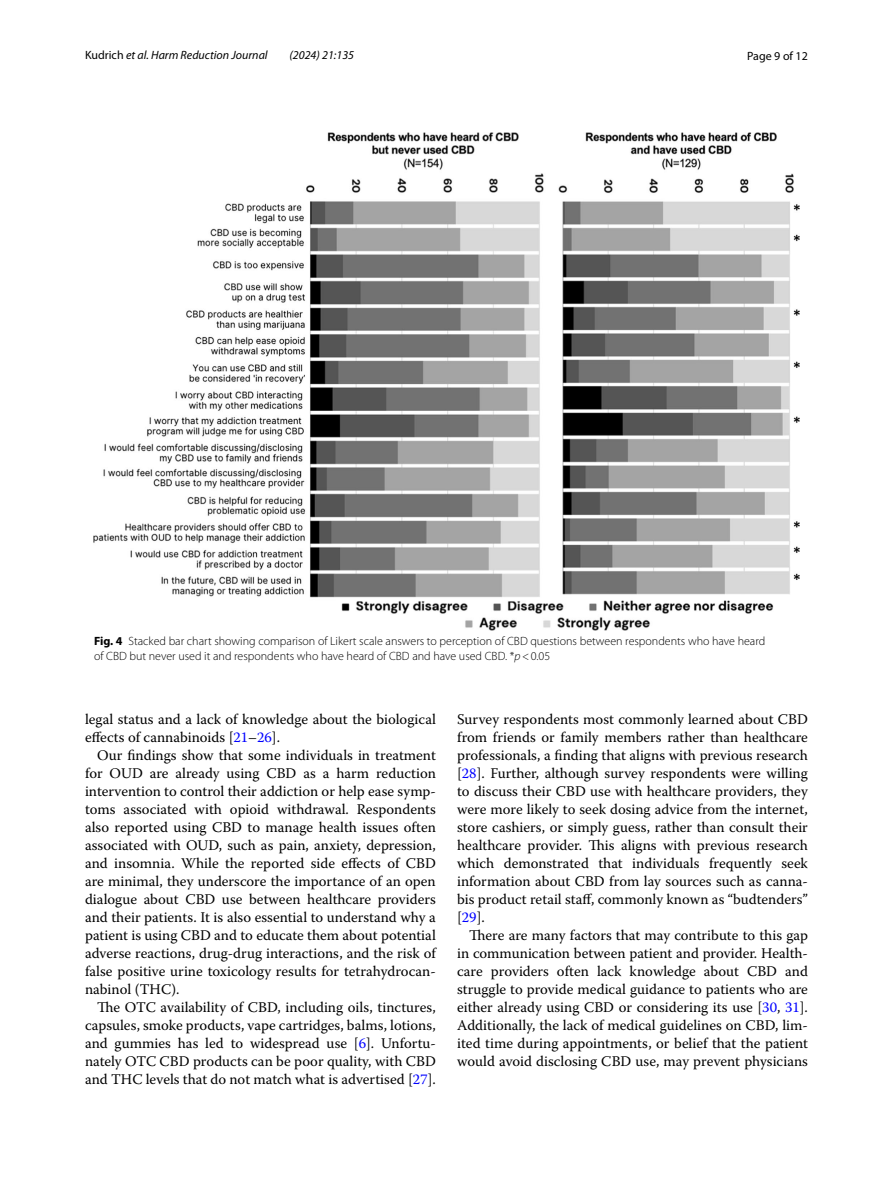
<style>
.page{position:relative;width:893px;height:1187px;background:#fff}
.page>*{position:absolute;margin:0;border:0;box-sizing:border-box;transform-origin:0 0}
.t1{font:14.7px/18px "Warnock Pro";color:#000;text-align:justify}
.t2{font:300 12px/15px "Myriad Pro";color:#000}
.t3{font:italic 12px "Myriad Pro";color:#000}
.t4{font:12px "Myriad Pro";color:#000}
.s1{font-style:normal}
.s2{font-weight:700}
.s3{font-style:italic}
.s4{color:#00f}
</style>
<div class="page">
<img style="left:94px;top:133px;width:705px;height:497px">
<p class="t3" style="left:85px;top:48px;width:184px"><span class="s1">Kudrich</span> et al. Harm Reduction Journal</p>
<p class="t3" style="left:290px;top:48px;width:66px">(2024) 21:135</p>
<p class="t4" style="left:747px;top:48px;width:62px">Page 9 of 12</p>
<p class="t2" style="left:94px;top:634px;width:673px"><span class="s2">Fig. 4</span> Stacked bar chart showing comparison of Likert scale answers to perception of CBD questions between respondents who have heard of CBD but never used it and respondents who have heard of CBD and have used CBD. *<span class="s3">p</span>&lt;0.05</p>
<p class="t1" style="left:85px;top:710px;width:352px">legal status and a lack of knowledge about the biological effects of cannabinoids [<span class="s4">21</span>–<span class="s4">26</span>].</p>
<p class="t1" style="left:85px;top:746px;width:352px;text-indent:12px">Our findings show that some individuals in treatment for OUD are already using CBD as a harm reduction intervention to control their addiction or help ease symp&shy;toms associated with opioid withdrawal. Respondents also reported using CBD to manage health issues often associated with OUD, such as pain, anxiety, depression, and insomnia. While the reported side effects of CBD are minimal, they underscore the importance of an open dialogue about CBD use between healthcare providers and their patients. It is also essential to understand why a patient is using CBD and to educate them about potential adverse reactions, drug-drug interactions, and the risk of false positive urine toxicology results for tetrahydrocan&shy;nabinol (THC).</p>
<p class="t1" style="left:85px;top:998px;width:352px;text-indent:12px">The OTC availability of CBD, including oils, tinctures, capsules, smoke products, vape cartridges, balms, lotions, and gummies has led to widespread use [<span class="s4">6</span>]. Unfortu&shy;nately OTC CBD products can be poor quality, with CBD and THC levels that do not match what is advertised [<span class="s4">27</span>].</p>
<p class="t1" style="left:457px;top:710px;width:352px">Survey respondents most commonly learned about CBD from friends or family members rather than healthcare professionals, a finding that aligns with previous research [<span class="s4">28</span>]. Further, although survey respondents were willing to discuss their CBD use with healthcare providers, they were more likely to seek dosing advice from the internet, store cashiers, or simply guess, rather than consult their healthcare provider. This aligns with previous research which demonstrated that individuals frequently seek information about CBD from lay sources such as canna&shy;bis product retail staff, commonly known as “budtenders” [<span class="s4">29</span>].</p>
<p class="t1" style="left:457px;top:926px;width:352px;text-indent:12px">There are many factors that may contribute to this gap in communication between patient and provider. Health&shy;care providers often lack knowledge about CBD and struggle to provide medical guidance to patients who are either already using CBD or considering its use [<span class="s4">30</span>, <span class="s4">31</span>].<br>Additionally, the lack of medical guidelines on CBD, lim&shy;ited time during appointments, or belief that the patient would avoid disclosing CBD use, may prevent physicians</p>
</div>
